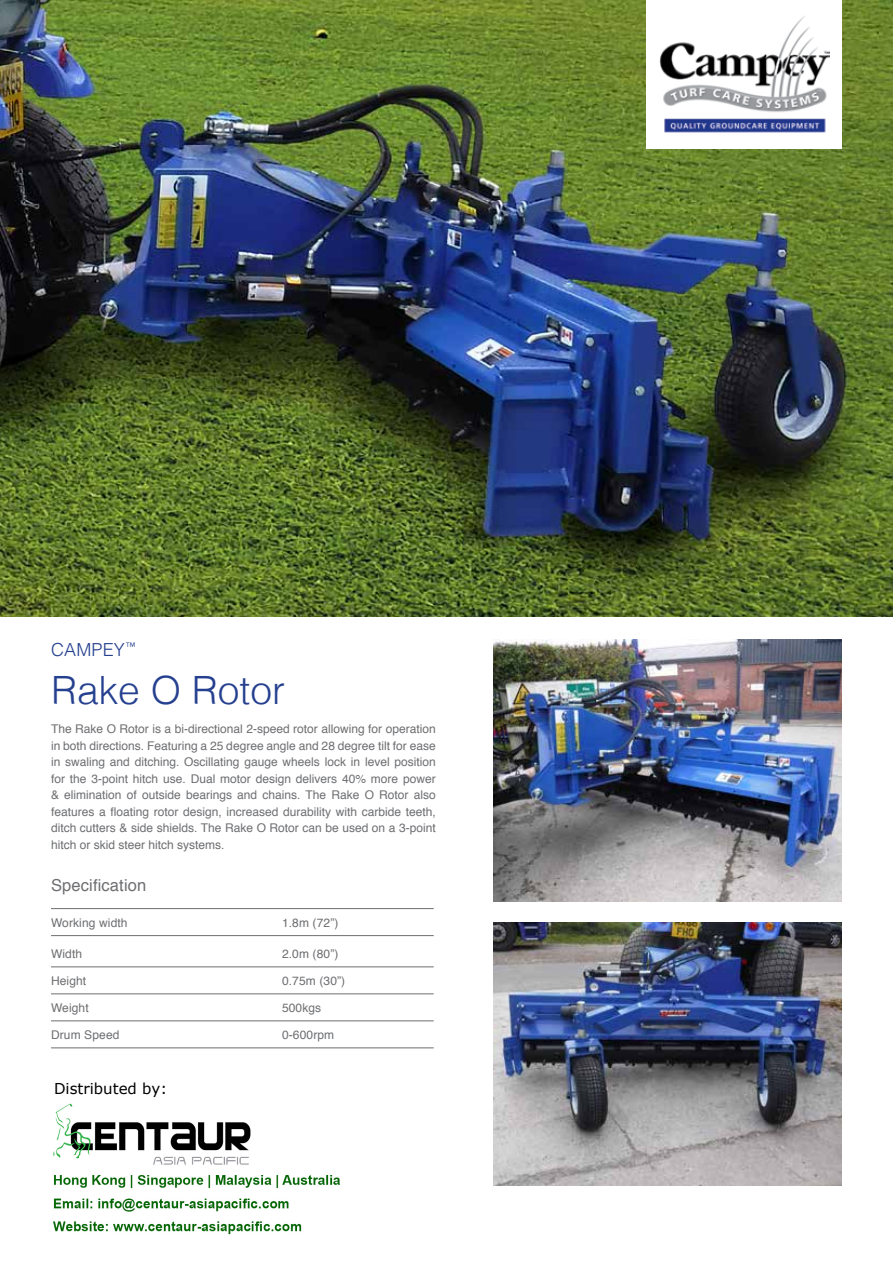
<style>
.page{position:relative;width:893px;height:1263px;background:#fff}
.page>*{position:absolute;margin:0;border:0;box-sizing:border-box;transform-origin:0 0}
.t1{font:300 39px "Helvetica";color:#25408f}
.t2{font:300 18px "Helvetica";letter-spacing:.01em;color:#25408f}
.t3{font:16.5px "Helvetica";letter-spacing:.01em;color:#6d6e71}
.t4{font:15px "Verdana";color:#000}
.t5{font:12px/16.5px "Helvetica";letter-spacing:.01em;color:#6d6e71;text-align:justify}
</style>
<div class="page">
<hr style="left:51px;top:908px;width:383px;height:1px;background:#6d6e71">
<hr style="left:51px;top:935px;width:383px;height:1px;background:#6d6e71">
<hr style="left:51px;top:966px;width:383px;height:1px;background:#6d6e71">
<hr style="left:51px;top:993px;width:383px;height:1px;background:#6d6e71">
<hr style="left:51px;top:1020px;width:383px;height:1px;background:#6d6e71">
<hr style="left:51px;top:1047px;width:383px;height:1px;background:#6d6e71">
<img style="left:493px;top:923px;width:349px;height:262px">
<img style="left:493px;top:639px;width:349px;height:262px">
<img style="left:0;top:0;width:893px;height:617px">
<div style="left:646px;top:0;width:196px;height:149px;background:#fff"></div>
<img style="left:659px;top:16px;width:170px;height:117px">
<img style="left:53px;top:1103px;width:287px;height:132px">
<h2 class="t2" style="left:51px;top:634px;width:86px">CAMPEY <sup>™</sup></h2>
<h1 class="t1" style="left:51px;top:657px;width:236px">Rake O Rotor</h1>
<p class="t5" style="left:51px;top:721px;width:386px">The Rake O Rotor is a bi-directional 2-speed rotor allowing for operation in both directions. Featuring a 25 degree angle and 28 degree tilt for ease in swaling and ditching. Oscillating gauge wheels lock in level position for the 3-point hitch use. Dual motor design delivers 40% more power &amp; elimination of outside bearings and chains. The Rake O Rotor also features a floating rotor design, increased durability with carbide teeth, ditch cutters &amp; side shields. The Rake O Rotor can be used on a 3-point hitch or skid steer hitch systems.</p>
<h3 class="t3" style="left:51px;top:873px;width:97px">Specification</h3>
<p class="t5" style="left:51px;top:915px;width:78px">Working width</p>
<p class="t5" style="left:282px;top:915px;width:58px">1.8m (72”)</p>
<p class="t5" style="left:51px;top:946px;width:33px">Width</p>
<p class="t5" style="left:282px;top:946px;width:58px">2.0m (80”)</p>
<p class="t5" style="left:51px;top:973px;width:37px">Height</p>
<p class="t5" style="left:282px;top:973px;width:65px">0.75m (30”)</p>
<p class="t5" style="left:51px;top:1000px;width:39px">Weight</p>
<p class="t5" style="left:282px;top:1000px;width:41px">500kgs</p>
<p class="t5" style="left:51px;top:1027px;width:70px">Drum Speed</p>
<p class="t5" style="left:282px;top:1027px;width:54px">0-600rpm</p>
<p class="t4" style="left:54px;top:1079px;width:115px">Distributed by:</p>
</div>
